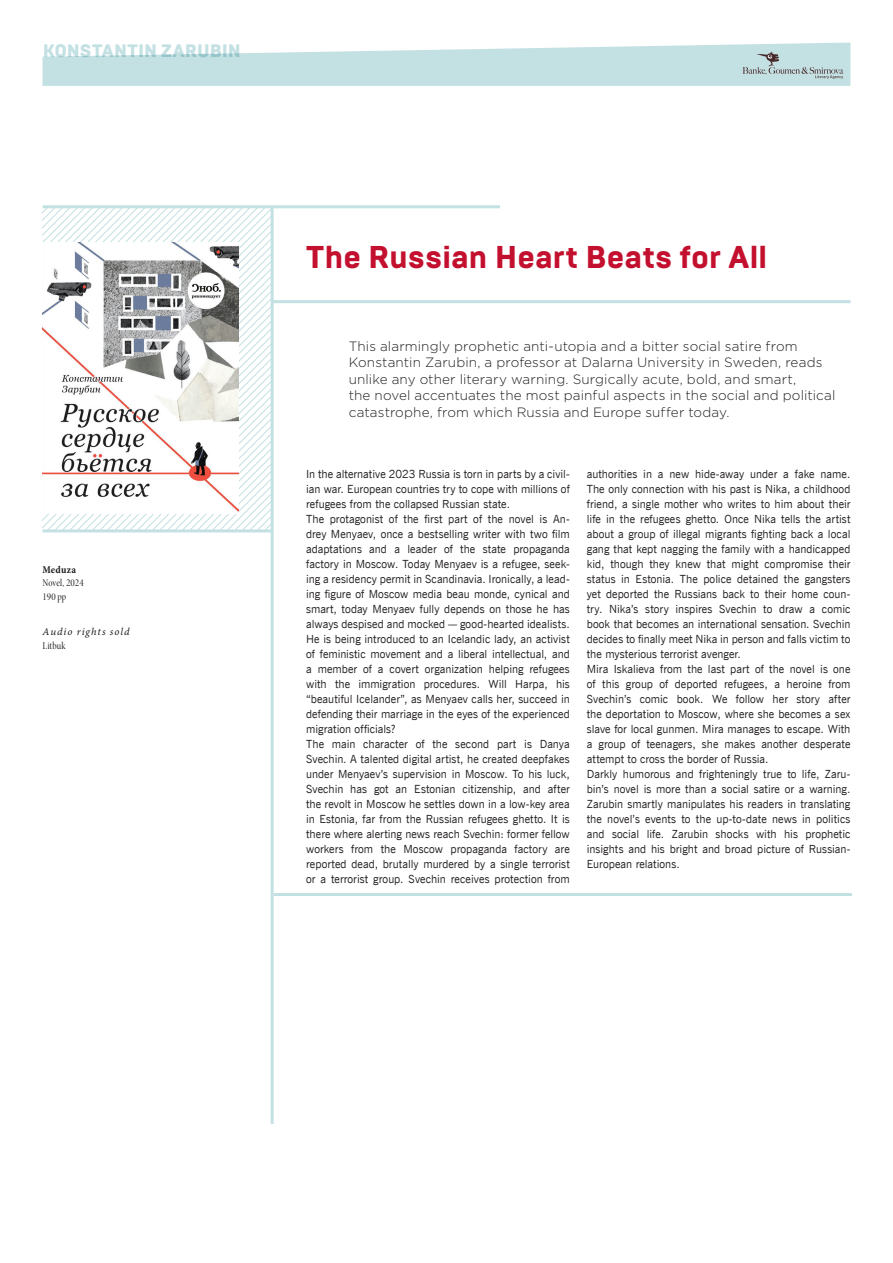
<style>
.page{position:relative;width:893px;height:1263px;background:#fff}
.page>*{position:absolute;margin:0;border:0;box-sizing:border-box;transform-origin:0 0}
.Story_headline{font:800 31.5px "Brutal Type";color:#c3102f}
.t1{font:900 18px "Brutal Type";color:#c3e0e3}
.Story_lead{font:300 13.5px/16.5px "Gotham Pro";letter-spacing:.01em;color:#231f20}
.Story_description_1{font:11.25px/15px "News Gothic BT Web";letter-spacing:.005em;color:#231f20;text-align:justify}
.Rights{font:10.5px "Minion Pro Cn Disp";letter-spacing:.01em;color:#231f20}
.Rights-2{font:10.5px "Minion Pro It Capt";letter-spacing:.09em;color:#231f20}
.Rights_names{font:700 condensed 10.5px "Minion Pro";letter-spacing:.02em;color:#231f20}
</style>
<div class="page">
<svg style="left:43px;top:208px;width:228px;height:321px"></svg>
<svg style="left:43px;top:43px;width:807px;height:43px"></svg>
<img style="left:43px;top:242px;width:195px;height:272px">
<hr style="left:43px;top:529px;width:229px;height:3px;background:#c3e0e3">
<hr style="left:43px;top:205px;width:457px;height:3px;background:#c3e0e3">
<hr style="left:272px;top:300px;width:578px;height:3px;background:#c3e0e3">
<hr style="left:274px;top:893px;width:578px;height:3px;background:#c3e0e3">
<hr style="left:271px;top:208px;width:3px;height:916px;background:#c3e0e3">
<h2 class="t1" style="left:43px;top:40px;width:200px">KONSTANTIN ZARUBIN</h2>
<p class="Rights_names" style="left:43px;top:562px;width:35px">Meduza</p>
<p class="Rights" style="left:43px;top:576px;width:43px">Novel, 2024</p>
<p class="Rights" style="left:43px;top:590px;width:25px">190 pp</p>
<p class="Rights-2" style="left:43px;top:624px;width:89px">Audio rights sold</p>
<p class="Rights" style="left:43px;top:639px;width:25px">Litbuk</p>
<p class="Story_headline" style="left:306px;top:237px;width:463px">The Russian Heart Beats for All</p>
<p class="Story_lead" style="left:349px;top:338px;width:488px">This alarmingly prophetic anti-utopia and a bitter social satire from Konstantin Zarubin, a professor at Dalarna University in Sweden, reads unlike any other literary warning. Surgically acute, bold, and smart,<br>the novel accentuates the most painful aspects in the social and political catastrophe, from which Russia and Europe suffer today.</p>
<p class="Story_description_1" style="left:306px;top:467px;width:265px">In the alternative 2023 Russia is torn in parts by a civil&shy;ian war. European countries try to cope with millions of refugees from the collapsed Russian state.</p>
<p class="Story_description_1" style="left:306px;top:512px;width:265px">The protagonist of the first part of the novel is An&shy;drey Menyaev, once a bestselling writer with two film adaptations and a leader of the state propaganda factory in Moscow. Today Menyaev is a refugee, seek&shy;ing a residency permit in Scandinavia. Ironically, a lead&shy;ing figure of Moscow media beau monde, cynical and smart, today Menyaev fully depends on those he has always despised and mocked — good-hearted idealists.<br>He is being introduced to an Icelandic lady, an activist of feministic movement and a liberal intellectual, and a member of a covert organization helping refugees with the immigration procedures. Will Harpa, his “beautiful Icelander”, as Menyaev calls her, succeed in defending their marriage in the eyes of the experienced migration officials?</p>
<p class="Story_description_1" style="left:306px;top:737px;width:265px">The main character of the second part is Danya Svechin. A talented digital artist, he created deepfakes under Menyaev’s supervision in Moscow. To his luck, Svechin has got an Estonian citizenship, and after the revolt in Moscow he settles down in a low-key area in Estonia, far from the Russian refugees ghetto. It is there where alerting news reach Svechin: former fellow workers from the Moscow propaganda factory are reported dead, brutally murdered by a single terrorist or a terrorist group. Svechin receives protection from</p>
<p class="Story_description_1" style="left:587px;top:467px;width:265px">authorities in a new hide-away under a fake name.<br>The only connection with his past is Nika, a childhood friend, a single mother who writes to him about their life in the refugees ghetto. Once Nika tells the artist about a group of illegal migrants fighting back a local gang that kept nagging the family with a handicapped kid, though they knew that might compromise their status in Estonia. The police detained the gangsters yet deported the Russians back to their home coun&shy;try. Nika’s story inspires Svechin to draw a comic book that becomes an international sensation. Svechin decides to finally meet Nika in person and falls victim to the mysterious terrorist avenger.</p>
<p class="Story_description_1" style="left:587px;top:662px;width:265px">Mira Iskalieva from the last part of the novel is one of this group of deported refugees, a heroine from Svechin’s comic book. We follow her story after the deportation to Moscow, where she becomes a sex slave for local gunmen. Mira manages to escape. With a group of teenagers, she makes another desperate attempt to cross the border of Russia.</p>
<p class="Story_description_1" style="left:587px;top:767px;width:265px">Darkly humorous and frighteningly true to life, Zaru&shy;bin’s novel is more than a social satire or a warning.<br>Zarubin smartly manipulates his readers in translating the novel’s events to the up-to-date news in politics and social life. Zarubin shocks with his prophetic insights and his bright and broad picture of Russian-European relations.</p>
</div>
